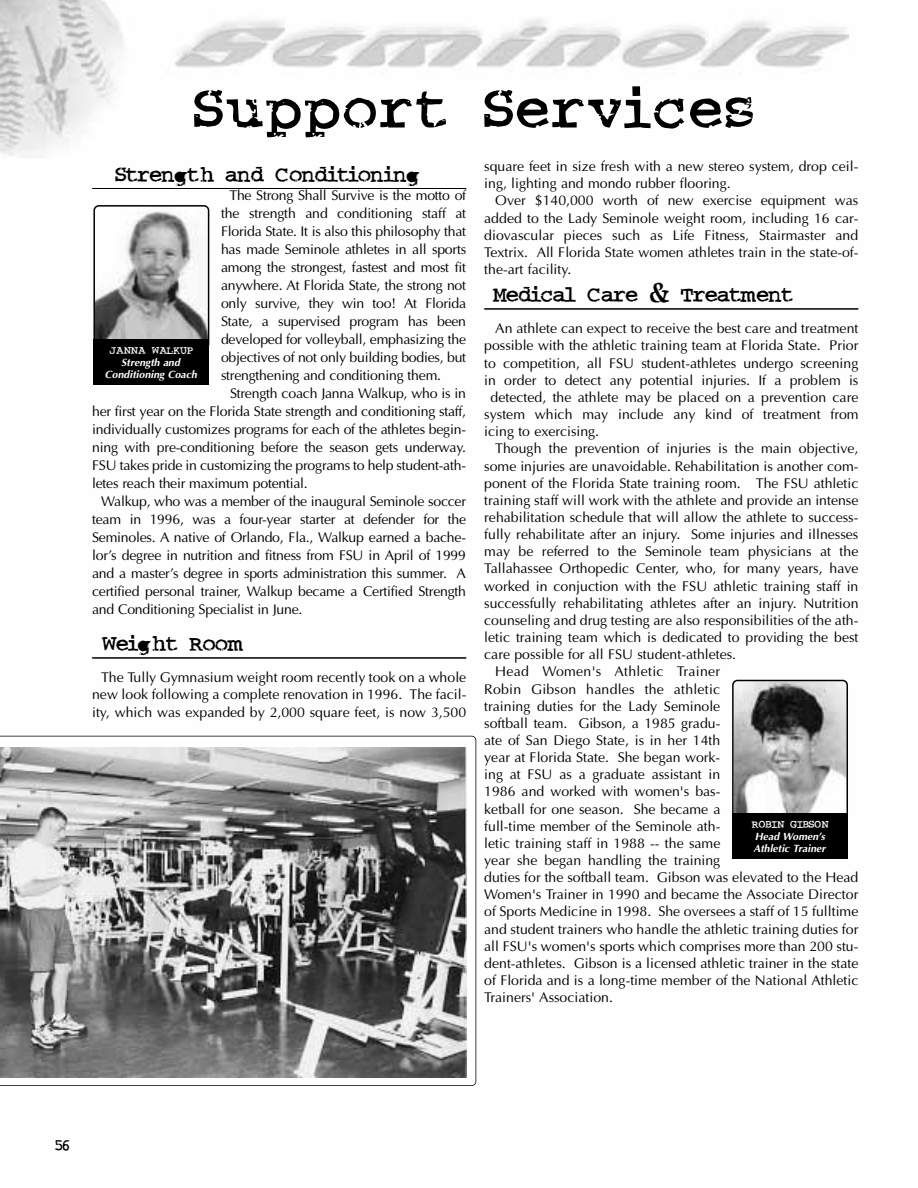
<style>
.page{position:relative;width:918px;height:1188px;background:#fff}
.page>*{position:absolute;margin:0;border:0;box-sizing:border-box;transform-origin:0 0}
.t1{font:67.5px "Crud Font";letter-spacing:.04em;color:#000}
.t2{font:25.35px "Crud Font";letter-spacing:-.015em;color:#000}
.t3{font:18px "Crud Font";color:#000}
.t4{font:14.1px/18px "Optima";color:#000;text-align:justify}
.t5{font:14.1px "Optima";letter-spacing:.02em;color:#000}
.t6{font:12.75px "Crud Font";color:#fff}
.t7{font:italic 700 10.5px/12px "Optima";color:#fff;text-align:center}
</style>
<div class="page">
<img style="left:0;top:0;width:859px;height:1083px">
<hr style="left:92px;top:188px;width:374px;height:1px;background:#000">
<hr style="left:92px;top:657px;width:374px;height:2px;background:#000">
<hr style="left:484px;top:308px;width:374px;height:2px;background:#000">
<svg style="left:0;top:736px;width:476px;height:350px;background:#8d8d8d"></svg>
<svg style="left:93px;top:205px;width:116px;height:134px"></svg>
<div style="left:93px;top:339px;width:116px;height:45px;background:#000"></div>
<svg style="left:732px;top:680px;width:116px;height:134px"></svg>
<div style="left:732px;top:814px;width:116px;height:45px;background:#000"></div>
<h1 class="t1" style="left:194px;top:88px;width:561px">Support Services</h1>
<h2 class="t2" style="left:115px;top:166px;width:306px">Strength and Conditioning</h2>
<p class="t4" style="left:221px;top:187px;width:247px;text-indent:8px">The Strong Shall Survive is the motto of the strength and conditioning staff at Florida State. It is also this philosophy that has made Seminole athletes in all sports among the strongest, fastest and most fit anywhere. At Florida State, the strong not only survive, they win too! At Florida State, a supervised program has been developed for volleyball, emphasizing the objectives of not only building bodies, but strengthening and conditioning them.</p>
<p class="t4" style="left:92px;top:385px;width:375px;text-indent:138px">Strength coach Janna Walkup, who is in her first year on the Florida State strength and conditioning staff, individually customizes programs for each of the athletes begin&shy;ning with pre-conditioning before the season gets underway.<br>FSU takes pride in customizing the programs to help student-ath&shy;letes reach their maximum potential.</p>
<p class="t4" style="left:92px;top:493px;width:376px;text-indent:9px">Walkup, who was a member of the inaugural Seminole soccer team in 1996, was a four-year starter at defender for the Seminoles. A native of Orlando, Fla., Walkup earned a bache&shy;lor’s degree in nutrition and fitness from FSU in April of 1999 and a master’s degree in sports administration this summer. A certified personal trainer, Walkup became a Certified Strength and Conditioning Specialist in June.</p>
<h2 class="t2" style="left:101px;top:635px;width:144px">Weight Room</h2>
<p class="t4" style="left:92px;top:670px;width:376px;line-height:17.1px;text-indent:9px">The Tully Gymnasium weight room recently took on a whole new look following a complete renovation in 1996. The facil&shy;ity, which was expanded by 2,000 square feet, is now 3,500</p>
<p class="t6" style="left:110px;top:346px;width:84px">JANNA WALKUP</p>
<p class="t7" style="left:105px;top:357px;width:96px">Strength and<br>Conditioning Coach</p>
<p class="t4" style="left:484px;top:159px;width:376px;line-height:17.1px">square feet in size fresh with a new stereo system, drop ceil&shy;ing, lighting and mondo rubber flooring.</p>
<p class="t4" style="left:484px;top:193px;width:376px;line-height:17.1px;text-indent:11px">Over $140,000 worth of new exercise equipment was added to the Lady Seminole weight room, including 16 car&shy;diovascular pieces such as Life Fitness, Stairmaster and Textrix. All Florida State women athletes train in the state-of&shy;the-art facility.</p>
<h2 class="t2" style="left:493px;top:286px;width:302px">Medical Care &amp; Treatment</h2>
<p class="t4" style="left:495px;top:321px;width:365px">An athlete can expect to receive the best care and treatment</p>
<p class="t4" style="left:484px;top:338px;width:376px">possible with the athletic training team at Florida State. Prior</p>
<p class="t4" style="left:484px;top:355px;width:376px">to competition, all FSU student-athletes undergo screening</p>
<p class="t4" style="left:484px;top:372px;width:376px">in order to detect any potential injuries. If a problem is</p>
<p class="t4" style="left:491px;top:390px;width:369px">detected, the athlete may be placed on a prevention care</p>
<p class="t4" style="left:484px;top:407px;width:376px">system which may include any kind of treatment from</p>
<p class="t4" style="left:484px;top:424px;width:116px">icing to exercising.</p>
<p class="t4" style="left:495px;top:441px;width:365px">Though the prevention of injuries is the main objective,</p>
<p class="t4" style="left:484px;top:458px;width:376px">some injuries are unavoidable. Rehabilitation is another com-</p>
<p class="t4" style="left:484px;top:475px;width:376px">ponent of the Florida State training room. The FSU athletic</p>
<p class="t4" style="left:484px;top:492px;width:376px">training staff will work with the athlete and provide an intense</p>
<p class="t4" style="left:484px;top:510px;width:376px">rehabilitation schedule that will allow the athlete to success-</p>
<p class="t4" style="left:484px;top:527px;width:376px">fully rehabilitate after an injury. Some injuries and illnesses</p>
<p class="t4" style="left:484px;top:544px;width:376px">may be referred to the Seminole team physicians at the</p>
<p class="t4" style="left:484px;top:561px;width:376px">Tallahassee Orthopedic Center, who, for many years, have</p>
<p class="t4" style="left:484px;top:578px;width:376px">worked in conjuction with the FSU athletic training staff in</p>
<p class="t4" style="left:484px;top:595px;width:376px">successfully rehabilitating athletes after an injury. Nutrition</p>
<p class="t4" style="left:484px;top:612px;width:376px">counseling and drug testing are also responsibilities of the ath-</p>
<p class="t4" style="left:484px;top:630px;width:376px">letic training team which is dedicated to providing the best</p>
<p class="t4" style="left:484px;top:647px;width:253px">care possible for all FSU student-athletes.</p>
<p class="t5" style="left:495px;top:666px;width:227px">Head Women's Athletic Trainer</p>
<p class="t4" style="left:484px;top:681px;width:237px">Robin Gibson handles the athletic</p>
<p class="t4" style="left:484px;top:698px;width:238px">training duties for the Lady Seminole</p>
<p class="t4" style="left:484px;top:715px;width:238px">softball team. Gibson, a 1985 gradu-</p>
<p class="t4" style="left:484px;top:733px;width:238px">ate of San Diego State, is in her 14th</p>
<p class="t4" style="left:484px;top:750px;width:238px">year at Florida State. She began work-</p>
<p class="t4" style="left:484px;top:767px;width:238px">ing at FSU as a graduate assistant in</p>
<p class="t4" style="left:484px;top:784px;width:238px">1986 and worked with women's bas-</p>
<p class="t4" style="left:484px;top:801px;width:238px">ketball for one season. She became a</p>
<p class="t4" style="left:484px;top:818px;width:238px">full-time member of the Seminole ath-</p>
<p class="t4" style="left:484px;top:835px;width:238px">letic training staff in 1988 -- the same</p>
<p class="t4" style="left:484px;top:853px;width:238px">year she began handling the training</p>
<p class="t4" style="left:484px;top:870px;width:376px">duties for the softball team. Gibson was elevated to the Head</p>
<p class="t4" style="left:484px;top:887px;width:376px">Women's Trainer in 1990 and became the Associate Director</p>
<p class="t4" style="left:484px;top:904px;width:376px">of Sports Medicine in 1998. She oversees a staff of 15 fulltime</p>
<p class="t4" style="left:484px;top:921px;width:376px">and student trainers who handle the athletic training duties for</p>
<p class="t4" style="left:484px;top:938px;width:376px">all FSU's women's sports which comprises more than 200 stu-</p>
<p class="t4" style="left:484px;top:956px;width:376px">dent-athletes. Gibson is a licensed athletic trainer in the state</p>
<p class="t4" style="left:484px;top:973px;width:376px">of Florida and is a long-time member of the National Athletic</p>
<p class="t4" style="left:484px;top:990px;width:130px">Trainers' Association.</p>
<p class="t6" style="left:752px;top:821px;width:79px">ROBIN GIBSON</p>
<p class="t7" style="left:753px;top:832px;width:76px;text-align:left">Head Women’s<br>Athletic Trainer</p>
<p class="t3" style="left:56px;top:1140px;width:15px">56</p>
</div>
